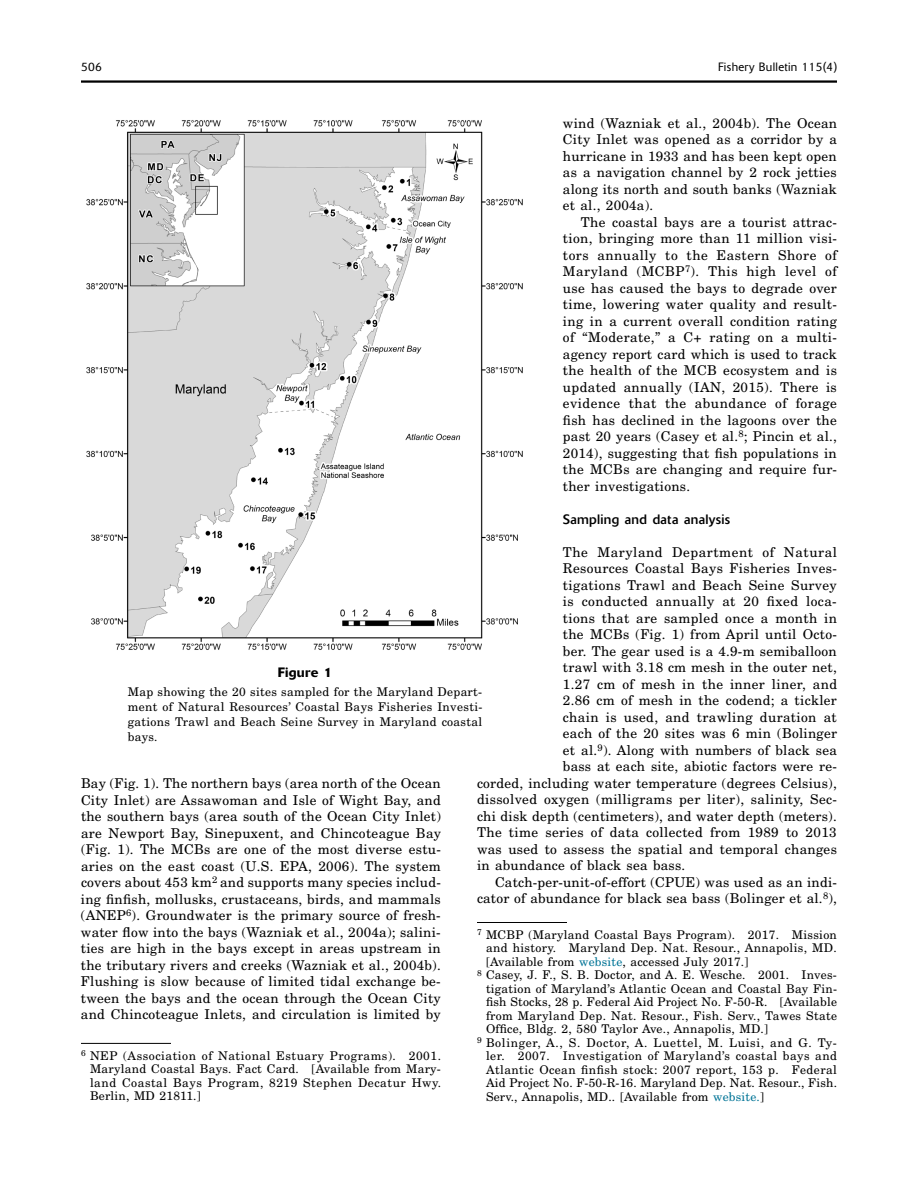
<style>
.page{position:relative;width:918px;height:1188px;background:#fff}
.page>*{position:absolute;margin:0;border:0;box-sizing:border-box;transform-origin:0 0}
.t1{font:13.5px/16.5px "New Century Schlbk";letter-spacing:.02em;color:#000;text-align:justify}
.t2{font:13.5px "New Century Schlbk";letter-spacing:.04em;color:#000}
.t3{font:13.5px "Delta";letter-spacing:.02em;color:#000}
.t4{font:500 13.5px "Delta";letter-spacing:.02em;color:#000}
.t5{font:12px/13.5px "New Century Schlbk";letter-spacing:.025em;color:#000;text-align:justify}
.t6{font:12px "New Century Schlbk";letter-spacing:.055em;color:#000}
.t7{font:300 12px "Delta";letter-spacing:.03em;color:#000}
.s1{color:#007496}
</style>
<div class="page">
<hr style="left:81px;top:80px;width:756px;height:3px;background:#000">
<hr style="left:81px;top:1043px;width:90px;height:1px;background:#000">
<hr style="left:477px;top:922px;width:90px;height:1px;background:#000">
<img style="left:86px;top:120px;width:437px;height:530px">
<p class="t7" style="left:81px;top:60px;width:22px">506</p>
<p class="t7" style="left:718px;top:60px;width:120px">Fishery Bulletin 115(4)</p>
<p class="t1" style="left:563px;top:114px;width:276px">wind (Wazniak et al., 2004b). The Ocean City Inlet was opened as a corridor by a hurricane in 1933 and has been kept open as a navigation channel by 2 rock jetties along its north and south banks (Wazniak et al., 2004a).</p>
<p class="t1" style="left:563px;top:213px;width:276px;text-indent:18px">The coastal bays are a tourist attrac&shy;tion, bringing more than 11 million visi&shy;tors annually to the Eastern Shore of Maryland (MCBP<sup>7</sup>). This high level of use has caused the bays to degrade over time, lowering water quality and result&shy;ing in a current overall condition rating of “Moderate,” a C+ rating on a multi&shy;agency report card which is used to track the health of the MCB ecosystem and is updated annually (IAN, 2015). There is evidence that the abundance of forage fish has declined in the lagoons over the past 20 years (Casey et al.<sup>8</sup>; Pincin et al., 2014), suggesting that fish populations in the MCBs are changing and require fur&shy;ther investigations.</p>
<p class="t3" style="left:563px;top:511px;width:169px">Sampling and data analysis</p>
<p class="t2" style="left:563px;top:543px;width:276px">The Maryland Department of Natural</p>
<p class="t1" style="left:563px;top:560px;width:276px">Resources Coastal Bays Fisheries Inves-</p>
<p class="t1" style="left:563px;top:576px;width:275px">tigations Trawl and Beach Seine Survey</p>
<p class="t1" style="left:563px;top:593px;width:275px">is conducted annually at 20 fixed loca-</p>
<p class="t1" style="left:563px;top:609px;width:276px">tions that are sampled once a month in</p>
<p class="t1" style="left:563px;top:626px;width:275px">the MCBs (Fig. 1) from April until Octo-</p>
<p class="t1" style="left:563px;top:642px;width:275px">ber. The gear used is a 4.9-m semiballoon</p>
<p class="t1" style="left:563px;top:659px;width:275px">trawl with 3.18 cm mesh in the outer net,</p>
<p class="t1" style="left:563px;top:675px;width:276px">1.27 cm of mesh in the inner liner, and</p>
<p class="t1" style="left:563px;top:692px;width:275px">2.86 cm of mesh in the codend; a tickler</p>
<p class="t1" style="left:563px;top:708px;width:275px">chain is used, and trawling duration at</p>
<p class="t1" style="left:563px;top:725px;width:276px">each of the 20 sites was 6 min (Bolinger</p>
<p class="t1" style="left:563px;top:741px;width:275px">et al.<sup>9</sup>). Along with numbers of black sea</p>
<p class="t1" style="left:563px;top:758px;width:275px">bass at each site, abiotic factors were re-</p>
<p class="t1" style="left:477px;top:774px;width:361px">corded, including water temperature (degrees Celsius),</p>
<p class="t1" style="left:477px;top:791px;width:362px">dissolved oxygen (milligrams per liter), salinity, Sec-</p>
<p class="t1" style="left:477px;top:807px;width:361px">chi disk depth (centimeters), and water depth (meters).</p>
<p class="t1" style="left:477px;top:824px;width:361px">The time series of data collected from 1989 to 2013</p>
<p class="t1" style="left:477px;top:840px;width:361px">was used to assess the spatial and temporal changes</p>
<p class="t1" style="left:477px;top:857px;width:210px">in abundance of black sea bass.</p>
<p class="t1" style="left:495px;top:873px;width:344px">Catch-per-unit-of-effort (CPUE) was used as an indi-</p>
<p class="t1" style="left:477px;top:890px;width:361px">cator of abundance for black sea bass (Bolinger et al.<sup>8</sup>),</p>
<p class="t5" style="left:477px;top:928px;width:361px"><sup>7</sup> MCBP (Maryland Coastal Bays Program). 2017. Mission</p>
<p class="t5" style="left:486px;top:941px;width:352px">and history. Maryland Dep. Nat. Resour., Annapolis, MD.</p>
<p class="t5" style="left:486px;top:955px;width:264px">[Available from <span class="s1">website</span>, accessed July 2017.]</p>
<p class="t5" style="left:477px;top:968px;width:361px"><sup>8</sup> Casey, J. F., S. B. Doctor, and A. E. Wesche. 2001. Inves-</p>
<p class="t5" style="left:486px;top:982px;width:353px">tigation of Maryland’s Atlantic Ocean and Coastal Bay Fin-</p>
<p class="t5" style="left:486px;top:995px;width:353px">fish Stocks, 28 p. Federal Aid Project No. F-50-R. [Available</p>
<p class="t5" style="left:486px;top:1009px;width:353px">from Maryland Dep. Nat. Resour., Fish. Serv., Tawes State</p>
<p class="t5" style="left:486px;top:1022px;width:284px">Office, Bldg. 2, 580 Taylor Ave., Annapolis, MD.]</p>
<p class="t6" style="left:477px;top:1035px;width:361px"><sup>9</sup> Bolinger, A., S. Doctor, A. Luettel, M. Luisi, and G. Ty-</p>
<p class="t5" style="left:486px;top:1049px;width:353px">ler. 2007. Investigation of Maryland’s coastal bays and</p>
<p class="t5" style="left:486px;top:1063px;width:353px">Atlantic Ocean finfish stock: 2007 report, 153 p. Federal</p>
<p class="t5" style="left:486px;top:1076px;width:353px">Aid Project No. F-50-R-16. Maryland Dep. Nat. Resour., Fish.</p>
<p class="t5" style="left:486px;top:1090px;width:280px">Serv., Annapolis, MD.. [Available from <span class="s1">website.</span>]</p>
<p class="t4" style="left:278px;top:663px;width:56px">Figure 1</p>
<p class="t5" style="left:128px;top:684px;width:356px;line-height:15px">Map showing the 20 sites sampled for the Maryland Depart&shy;ment of Natural Resources’ Coastal Bays Fisheries Investi&shy;gations Trawl and Beach Seine Survey in Maryland coastal bays.</p>
<p class="t1" style="left:81px;top:775px;width:362px">Bay (Fig. 1). The northern bays (area north of the Ocean City Inlet) are Assawoman and Isle of Wight Bay, and the southern bays (area south of the Ocean City Inlet) are Newport Bay, Sinepuxent, and Chincoteague Bay (Fig. 1). The MCBs are one of the most diverse estu&shy;aries on the east coast (U.S. EPA, 2006). The system covers about 453 km<sup>2</sup> and supports many species includ&shy;ing finfish, mollusks, crustaceans, birds, and mammals (ANEP<sup>6</sup>). Groundwater is the primary source of fresh&shy;water flow into the bays (Wazniak et al., 2004a); salini&shy;ties are high in the bays except in areas upstream in the tributary rivers and creeks (Wazniak et al., 2004b).<br>Flushing is slow because of limited tidal exchange be&shy;tween the bays and the ocean through the Ocean City and Chincoteague Inlets, and circulation is limited by</p>
<p class="t5" style="left:90px;top:1049px;width:353px;text-indent:-9px"><sup>6</sup> NEP (Association of National Estuary Programs). 2001.<br>Maryland Coastal Bays. Fact Card. [Available from Mary&shy;land Coastal Bays Program, 8219 Stephen Decatur Hwy.<br>Berlin, MD 21811.]</p>
</div>
